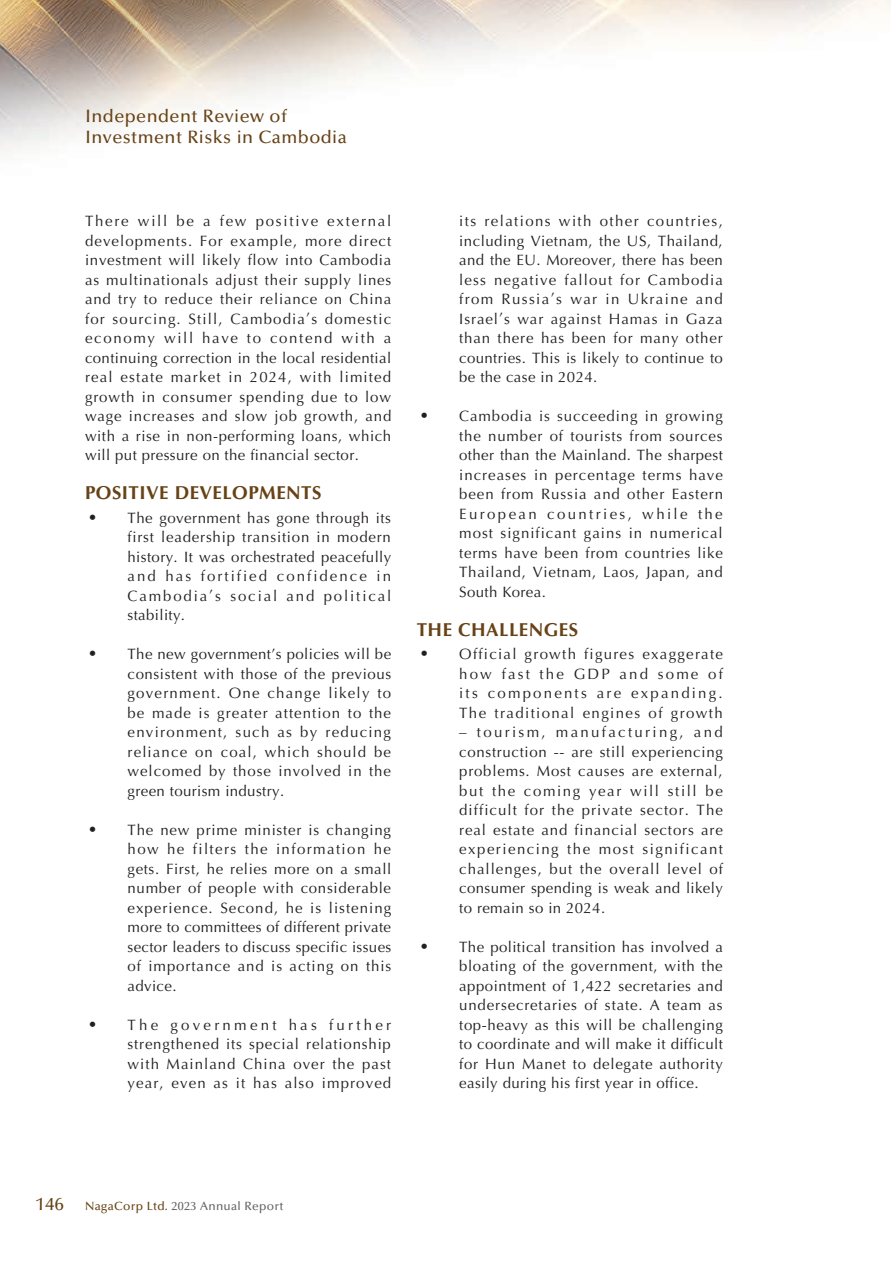
<style>
.page{position:relative;width:893px;height:1263px;background:#fff}
.page>*{position:absolute;margin:0;border:0;box-sizing:border-box;transform-origin:0 0}
._3__標題{font:700 18.75px "Optima LT Pro";letter-spacing:.025em;color:#674216}
.t1{font:500 18px/21px "Optima LT Pro";letter-spacing:.025em;color:#674216}
._1__內文{font:15px/19.5px "Optima LT Pro";letter-spacing:.05em;color:#231f20;text-align:justify}
._1__內文-2{font:300 15px "M Hei HK";color:#231f20}
.t2{font:500 12px "Optima LT Pro";letter-spacing:.025em;color:#636366}
.s1{font-size:18px;color:#674216}
.s2{color:#674216}
</style>
<div class="page">
<img style="left:0;top:0;width:891px;height:151px">
<p class="t1" style="left:85px;top:106px;width:263px">Independent Review of<br>Investment Risks in Cambodia</p>
<p class="_1__內文" style="left:85px;top:211px;width:308px">There will be a few positive external developments. For example, more direct investment will likely flow into Cambodia as multinationals adjust their supply lines and try to reduce their reliance on China for sourcing. Still, Cambodia’s domestic economy will have to contend with a continuing correction in the local residential real estate market in 2024, with limited growth in consumer spending due to low wage increases and slow job growth, and with a rise in non-performing loans, which will put pressure on the financial sector.</p>
<p class="_3__標題" style="left:85px;top:481px;width:238px">POSITIVE DEVELOPMENTS</p>
<p class="_1__內文-2" style="left:85px;top:510px;width:16px">‧</p>
<p class="_1__內文" style="left:128px;top:508px;width:265px">The government has gone through its first leadership transition in modern history. It was orchestrated peacefully and has fortified confidence in Cambodia’s social and political stability.</p>
<p class="_1__內文-2" style="left:85px;top:646px;width:16px">‧</p>
<p class="_1__內文" style="left:128px;top:645px;width:265px">The new government’s policies will be consistent with those of the previous government. One change likely to be made is greater attention to the environment, such as by reducing reliance on coal, which should be welcomed by those involved in the green tourism industry.</p>
<p class="_1__內文-2" style="left:85px;top:822px;width:16px">‧</p>
<p class="_1__內文" style="left:128px;top:820px;width:265px">The new prime minister is changing how he filters the information he gets. First, he relies more on a small number of people with considerable experience. Second, he is listening more to committees of different private sector leaders to discuss specific issues of importance and is acting on this advice.</p>
<p class="_1__內文-2" style="left:85px;top:1017px;width:16px">‧</p>
<p class="_1__內文" style="left:128px;top:1015px;width:265px">The government has further strengthened its special relationship with Mainland China over the past year, even as it has also improved</p>
<p class="_1__內文" style="left:459px;top:211px;width:265px">its relations with other countries, including Vietnam, the US, Thailand, and the EU. Moreover, there has been less negative fallout for Cambodia from Russia’s war in Ukraine and Israel’s war against Hamas in Gaza than there has been for many other countries. This is likely to continue to be the case in 2024.</p>
<p class="_1__內文-2" style="left:417px;top:408px;width:16px">‧</p>
<p class="_1__內文" style="left:459px;top:406px;width:265px">Cambodia is succeeding in growing the number of tourists from sources other than the Mainland. The sharpest increases in percentage terms have been from Russia and other Eastern European countries, while the most significant gains in numerical terms have been from countries like Thailand, Vietnam, Laos, Japan, and South Korea.</p>
<p class="_3__標題" style="left:417px;top:617px;width:163px">THE CHALLENGES</p>
<p class="_1__內文-2" style="left:417px;top:646px;width:16px">‧</p>
<p class="_1__內文" style="left:459px;top:645px;width:265px">Official growth figures exaggerate how fast the GDP and some of its components are expanding.<br>The traditional engines of growth</p>
<p class="_1__內文" style="left:459px;top:723px;width:265px">– tourism, manufacturing, and construction -- are still experiencing problems. Most causes are external, but the coming year will still be difficult for the private sector. The real estate and financial sectors are experiencing the most significant challenges, but the overall level of consumer spending is weak and likely to remain so in 2024.</p>
<p class="_1__內文-2" style="left:417px;top:939px;width:16px">‧</p>
<p class="_1__內文" style="left:459px;top:937px;width:265px">The political transition has involved a bloating of the government, with the appointment of 1,422 secretaries and undersecretaries of state. A team as top-heavy as this will be challenging to coordinate and will make it difficult for Hun Manet to delegate authority easily during his first year in office.</p>
<p class="t2" style="left:36px;top:1198px;width:249px"><span class="s1">146</span> <span class="s2">NagaCorp Ltd.</span> 2023 Annual Report</p>
</div>
